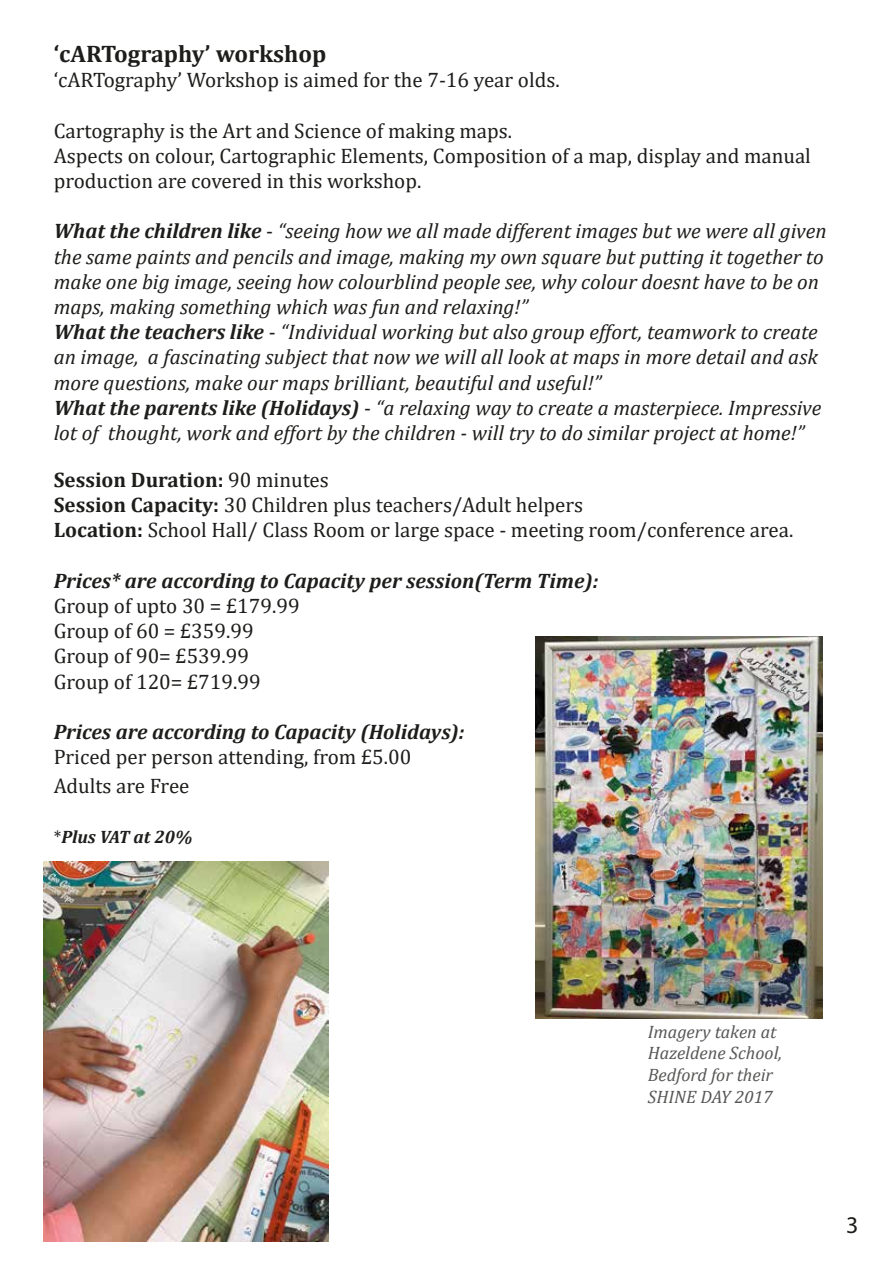
<style>
.page{position:relative;width:893px;height:1263px;background:#fff}
.page>*{position:absolute;margin:0;border:0;box-sizing:border-box;transform-origin:0 0}
.t1{font:700 24px "Cambria";color:#1d1d1b}
.t2{font:24px "Myriad Pro";color:#1d1d1b}
.t3{font:italic 21px/25.2px "Cambria";color:#1d1d1b}
.t4{font:21px/25.2px "Cambria";color:#1d1d1b}
.t5{font:italic 700 21px "Cambria";color:#1d1d1b}
.t6{font:italic 18px/21.6px "Cambria";color:#575756}
.t7{font:italic 700 18px "Cambria";color:#1d1d1b}
.s1{font-weight:700}
.s2{font-style:normal}
.s3{font-weight:400;font-style:normal}
</style>
<div class="page">
<img style="left:535px;top:636px;width:287px;height:383px">
<img style="left:43px;top:861px;width:285px;height:380px">
<p class="t1" style="left:54px;top:37px;width:274px">‘cARTography’ workshop</p>
<p class="t4" style="left:54px;top:67px;width:507px">‘cARTography’ Workshop is aimed for the 7-16 year olds.</p>
<p class="t4" style="left:54px;top:118px;width:759px">Cartography is the Art and Science of making maps.<br>Aspects on colour, Cartographic Elements, Composition of a map, display and manual production are covered in this workshop.</p>
<p class="t3" style="left:54px;top:218px;width:774px"><span class="s1">What the children like</span> <span class="s2">-</span> “seeing how we all made different images but we were all given the same paints and pencils and image, making my own square but putting it together to make one big image, seeing how colourblind people see, why colour doesnt have to be on maps, making something which was fun and relaxing!”<br><span class="s1">What the teachers like</span> <span class="s2">-</span> “Individual working but also group effort, teamwork to create an image, a fascinating subject that now we will all look at maps in more detail and ask more questions, make our maps brilliant, beautiful and useful!”<br><span class="s1">What the parents like (Holidays)</span> <span class="s2">-</span> “a relaxing way to create a masterpiece. Impressive lot of thought, work and effort by the children - will try to do similar project at home!”</p>
<p class="t4" style="left:54px;top:467px;width:741px"><span class="s1">Session Duration:</span> 90 minutes<br><span class="s1">Session Capacity:</span> 30 Children plus teachers/Adult helpers<br><span class="s1">Location:</span> School Hall/ Class Room or large space - meeting room/conference area.</p>
<p class="t5" style="left:54px;top:566px;width:546px">Prices* are according to Capacity per session(Term Time):</p>
<p class="t4" style="left:54px;top:593px;width:248px">Group of upto 30 = £179.99<br>Group of 60 = £359.99<br>Group of 90= £539.99<br>Group of 120= £719.99</p>
<p class="t5" style="left:54px;top:717px;width:412px">Prices are according to Capacity (Holidays):</p>
<p class="t4" style="left:54px;top:742px;width:359px;line-height:28.8px">Priced per person attending, from £5.00<br>Adults are Free</p>
<p class="t7" style="left:54px;top:824px;width:140px"><span class="s3">*</span>Plus VAT at 20%</p>
<p class="t6" style="left:648px;top:1020px;width:136px">Imagery taken at<br>Hazeldene School,<br>Bedford for their<br>SHINE DAY 2017</p>
<p class="t2" style="left:846px;top:1210px;width:14px">3</p>
</div>
